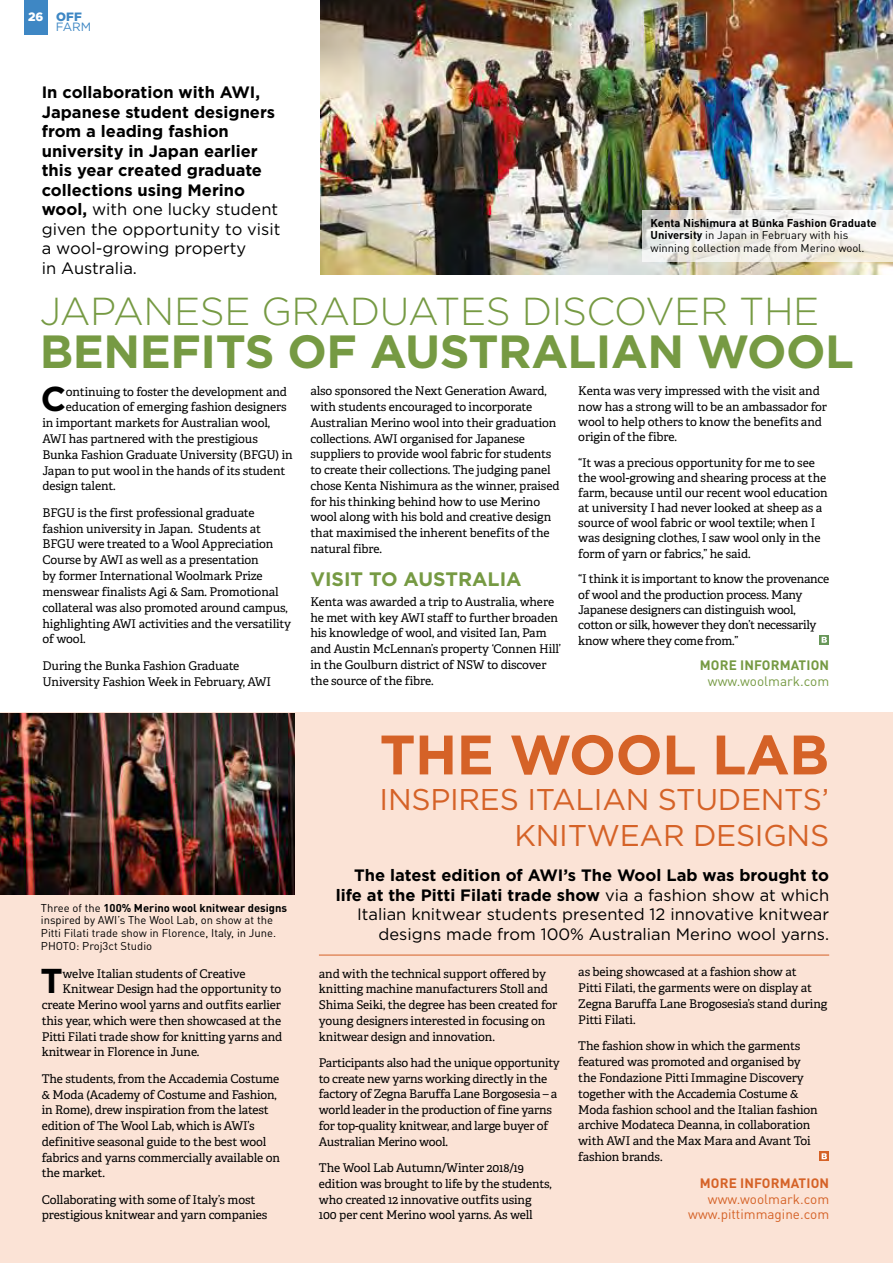
<style>
.page{position:relative;width:893px;height:1263px;background:#fff}
.page>*{position:absolute;margin:0;border:0;box-sizing:border-box;transform-origin:0 0}
.t1{font:700 55.5px "Gotham";letter-spacing:-.01em;color:#d56227}
.t2{font:700 46.5px "Gotham";letter-spacing:-.01em;color:#769a43}
.t3{font:300 39px "Gotham";letter-spacing:-.01em;color:#769a43}
.t4{font:700 34.5px "Gotham";color:#000}
.t5{font:30px/36px "Gotham";letter-spacing:-.01em;color:#d56227;text-align:right}
.t6{font:700 19.5px "Gotham";color:#769a43}
.t7{font:700 16.5px/19.5px "Gotham";color:#000}
.t8{font:16.5px/19.5px "Gotham";color:#000;text-align:right}
.t9{font:13.5px/15.9px "DINOT";color:#d56227;text-align:right}
.t10{font:13.5px "DINOT";color:#769a43}
.t11{font:700 13.5px "DINOT";letter-spacing:.01em;color:#769a43}
.t12{font:700 13.5px "DINOT";letter-spacing:.01em;color:#d56227}
.t13{font:12px/15.8px "Adelle";letter-spacing:-.01em;color:#000}
.t14{font:12px/10.5px "Gotham";color:#3e87c4}
.t15{font:11.25px/12.8px "DINOT";color:#000}
.s1{font-weight:900;color:#fff}
.s2{font-weight:900}
.s3{font-weight:400}
.s4{font-weight:700}
</style>
<div class="page">
<div style="left:24px;top:0;width:24px;height:34px;background:#3e87c4"></div>
<div style="left:0;top:712px;width:893px;height:551px;background:#fbe3d6"></div>
<svg style="left:819px;top:635px;width:10px;height:10px"></svg>
<svg style="left:822px;top:637px;width:5px;height:6px"></svg>
<img style="left:0;top:713px;width:295px;height:182px">
<svg style="left:819px;top:1151px;width:10px;height:10px"></svg>
<svg style="left:822px;top:1153px;width:5px;height:6px"></svg>
<hr style="left:319px;top:955px;width:510px;height:1px;background:#d56227">
<img style="left:320px;top:0;width:573px;height:275px">
<svg style="left:642px;top:211px;width:251px;height:51px"></svg>
<p class="t14" style="left:56px;top:11px;width:37px;text-indent:-28px"><span class="s1">26</span> <span class="s2">OFF<br></span>FARM</p>
<p class="t7" style="left:42px;top:83px;width:240px">In collaboration with AWI,<br>Japanese student designers from a leading fashion university in Japan earlier this year created graduate collections using Merino wool, <span class="s3">with one lucky student given the opportunity to visit a wool-growing property<br>in Australia.</span></p>
<p class="t15" style="left:651px;top:216px;width:228px"><span class="s4">Kenta Nishimura at Bunka Fashion Graduate<br>University</span> in Japan in February with his winning collection made from Merino wool.</p>
<h3 class="t3" style="left:40px;top:286px;width:781px">JAPANESE GRADUATES DISCOVER THE</h3>
<h2 class="t2" style="left:40px;top:321px;width:816px">BENEFITS OF AUSTRALIAN WOOL</h2>
<h3 class="t4" style="left:41px;top:376px;width:27px">C</h3>
<p class="t13" style="left:66px;top:383px;width:223px">ontinuing to foster the development and</p>
<p class="t13" style="left:310px;top:383px;width:251px">also sponsored the Next Generation Award, with students encouraged to incorporate Australian Merino wool into their graduation collections. AWI organised for Japanese suppliers to provide wool fabric for students to create their collections. The judging panel chose Kenta Nishimura as the winner, praised for his thinking behind how to use Merino wool along with his bold and creative design that maximised the inherent benefits of the natural fibre.</p>
<h3 class="t6" style="left:310px;top:566px;width:213px">VISIT TO AUSTRALIA</h3>
<p class="t13" style="left:310px;top:593px;width:252px">Kenta was awarded a trip to Australia, where he met with key AWI staff to further broaden his knowledge of wool, and visited Ian, Pam and Austin McLennan’s property ‘Connen Hill’ in the Goulburn district of NSW to discover the source of the fibre.</p>
<p class="t13" style="left:578px;top:383px;width:250px;line-height:15.1px">Kenta was very impressed with the visit and now has a strong will to be an ambassador for wool to help others to know the benefits and origin of the fibre.</p>
<p class="t13" style="left:578px;top:454px;width:251px;line-height:15.1px">“It was a precious opportunity for me to see the wool-growing and shearing process at the farm, because until our recent wool education at university I had never looked at sheep as a source of wool fabric or wool textile; when I was designing clothes, I saw wool only in the form of yarn or fabrics,” he said.</p>
<p class="t13" style="left:578px;top:571px;width:252px;line-height:15.3px">“I think it is important to know the provenance of wool and the production process. Many Japanese designers can distinguish wool, cotton or silk, however they don’t necessarily know where they come from.”</p>
<p class="t11" style="left:700px;top:657px;width:131px">MORE INFORMATION</p>
<p class="t10" style="left:708px;top:672px;width:123px">www.woolmark.com</p>
<p class="t13" style="left:66px;top:399px;width:222px">education of emerging fashion designers</p>
<p class="t13" style="left:43px;top:414px;width:229px">in important markets for Australian wool,</p>
<p class="t13" style="left:43px;top:430px;width:217px">AWI has partnered with the prestigious</p>
<p class="t13" style="left:43px;top:446px;width:252px">Bunka Fashion Graduate University (BFGU) in</p>
<p class="t13" style="left:43px;top:462px;width:244px">Japan to put wool in the hands of its student</p>
<p class="t13" style="left:43px;top:478px;width:75px">design talent.</p>
<p class="t13" style="left:43px;top:504px;width:250px">BFGU is the first professional graduate fashion university in Japan. Students at BFGU were treated to a Wool Appreciation Course by AWI as well as a presentation<br>by former International Woolmark Prize menswear finalists Agi &amp; Sam. Promotional collateral was also promoted around campus, highlighting AWI activities and the versatility of wool.</p>
<p class="t13" style="left:43px;top:657px;width:230px">During the Bunka Fashion Graduate<br>University Fashion Week in February, AWI</p>
<p class="t15" style="left:41px;top:901px;width:248px">Three of the <span class="s4">100% Merino wool knitwear designs </span>inspired by AWI’s The Wool Lab, on show at the Pitti Filati trade show in Florence, Italy, in June.<br>PHOTO: Proj3ct Studio</p>
<h3 class="t4" style="left:41px;top:958px;width:24px">T</h3>
<p class="t13" style="left:63px;top:965px;width:184px">welve Italian students of Creative</p>
<p class="t13" style="left:63px;top:981px;width:220px">Knitwear Design had the opportunity to</p>
<p class="t13" style="left:42px;top:996px;width:241px">create Merino wool yarns and outfits earlier</p>
<p class="t13" style="left:42px;top:1012px;width:241px">this year, which were then showcased at the</p>
<p class="t13" style="left:42px;top:1028px;width:242px">Pitti Filati trade show for knitting yarns and</p>
<p class="t13" style="left:42px;top:1044px;width:159px">knitwear in Florence in June.</p>
<p class="t13" style="left:42px;top:1070px;width:240px">The students, from the Accademia Costume &amp; Moda (Academy of Costume and Fashion, in Rome), drew inspiration from the latest edition of The Wool Lab, which is AWI’s definitive seasonal guide to the best wool fabrics and yarns commercially available on the market.</p>
<p class="t13" style="left:42px;top:1191px;width:227px">Collaborating with some of Italy’s most prestigious knitwear and yarn companies</p>
<h1 class="t1" style="left:380px;top:718px;width:451px">THE WOOL LAB</h1>
<h3 class="t5" style="left:380px;top:781px;width:451px">INSPIRES ITALIAN STUDENTS’<br>KNITWEAR DESIGNS</h3>
<h3 class="t8" style="left:336px;top:865px;width:495px"><span class="s4">The latest edition of AWI’s The Wool Lab was brought to life at the Pitti Filati trade show</span> via a fashion show at which Italian knitwear students presented 12 innovative knitwear designs made from 100% Australian Merino wool yarns.</h3>
<p class="t13" style="left:578px;top:963px;width:251px">as being showcased at a fashion show at<br>Pitti Filati, the garments were on display at Zegna Baruffa Lane Brogosesia’s stand during Pitti Filati.</p>
<p class="t13" style="left:578px;top:1037px;width:241px">The fashion show in which the garments featured was promoted and organised by the Fondazione Pitti Immagine Discovery together with the Accademia Costume &amp; Moda fashion school and the Italian fashion archive Modateca Deanna, in collaboration with AWI and the Max Mara and Avant Toi fashion brands.</p>
<p class="t12" style="left:700px;top:1174px;width:131px">MORE INFORMATION</p>
<p class="t9" style="left:688px;top:1190px;width:142px">www.woolmark.com www.pittimmagine.com</p>
<p class="t13" style="left:319px;top:965px;width:240px">and with the technical support offered by knitting machine manufacturers Stoll and Shima Seiki, the degree has been created for young designers interested in focusing on knitwear design and innovation.</p>
<p class="t13" style="left:319px;top:1054px;width:242px">Participants also had the unique opportunity to create new yarns working directly in the factory of Zegna Baruffa Lane Borgosesia – a world leader in the production of fine yarns for top-quality knitwear, and large buyer of Australian Merino wool.</p>
<p class="t13" style="left:319px;top:1159px;width:234px">The Wool Lab Autumn/Winter 2018/19 edition was brought to life by the students, who created 12 innovative outfits using 100 per cent Merino wool yarns. As well</p>
</div>
